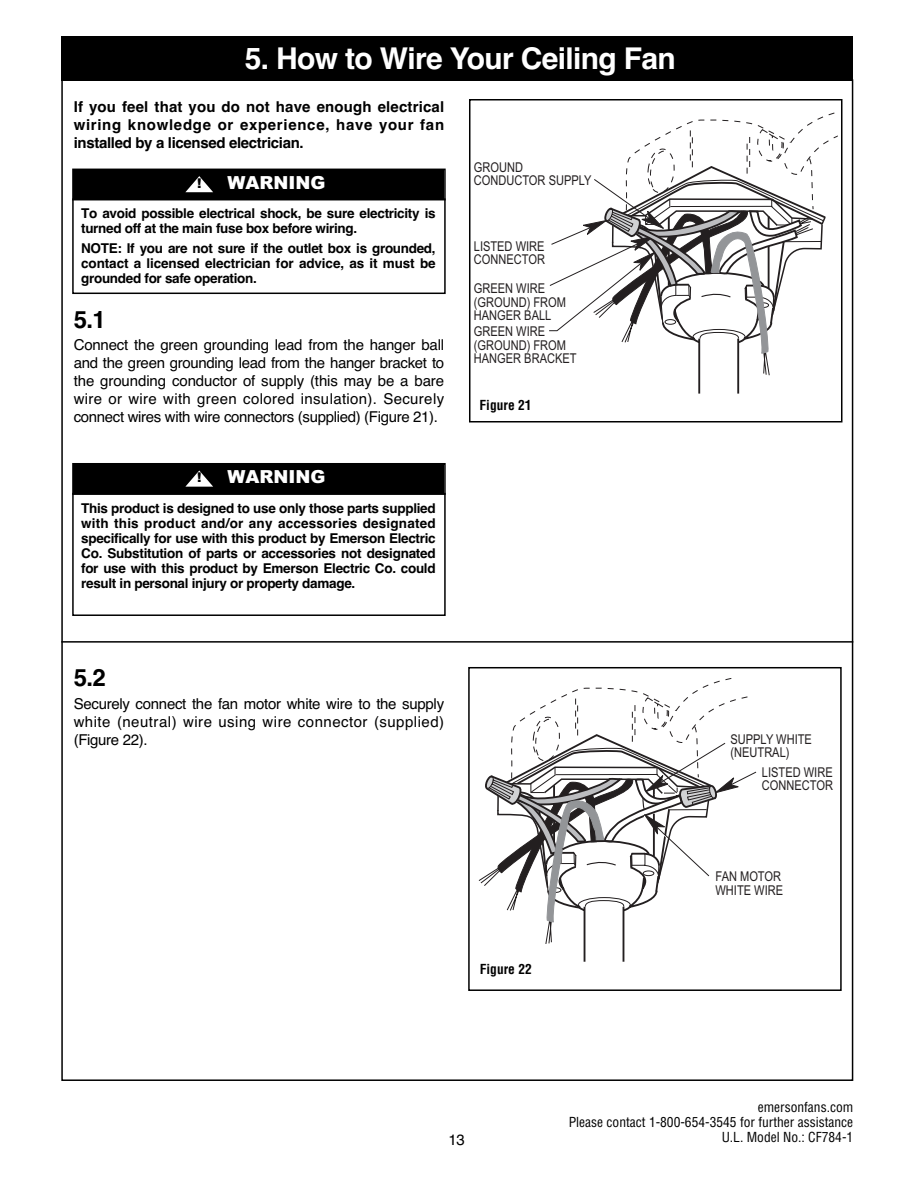
<style>
.page{position:relative;width:918px;height:1188px;background:#fff}
.page>*{position:absolute;margin:0;border:0;box-sizing:border-box;transform-origin:0 0}
.t1{font:700 30px "Helvetica";letter-spacing:-.02em;color:#fff}
.t2{font:700 24px "Helvetica";color:#000}
.t3{font:900 18px "Arial";color:#fff}
.t4{font:15px/18px "Helvetica";letter-spacing:-.02em;color:#000;text-align:justify}
.t5{font:700 15px/18px "Helvetica";letter-spacing:-.02em;color:#000;text-align:justify}
.t6{font:700 13.5px/15px "Helvetica";letter-spacing:-.02em;color:#000;text-align:justify}
.t7{font:13.5px/13.5px "Arial Narrow";color:#231f20}
.t8{font:condensed 13.5px/15px "Helvetica";color:#000;text-align:right}
.t9{font:700 condensed 13.5px "Helvetica";color:#000}
.t10{font:900 13.5px "Arial";color:#000}
</style>
<div class="page">
<svg style="left:479px;top:678px;width:278px;height:284px"></svg>
<div style="left:468px;top:667px;width:374px;height:324px;border:2px solid #000"></div>
<hr style="left:61px;top:641px;width:792px;height:2px;background:#000">
<div style="left:61px;top:36px;width:792px;height:45px;background:#000"></div>
<div style="left:72px;top:198px;width:374px;height:96px;border:2px solid #000"></div>
<div style="left:74px;top:170px;width:370px;height:29px;background:#000"></div>
<div style="left:72px;top:169px;width:374px;height:31px;border:2px solid #000"></div>
<svg style="left:185px;top:176px;width:28px;height:16px"></svg>
<div style="left:72px;top:493px;width:374px;height:123px;border:2px solid #000"></div>
<div style="left:74px;top:464px;width:370px;height:29px;background:#000"></div>
<div style="left:72px;top:463px;width:374px;height:32px;border:2px solid #000"></div>
<svg style="left:185px;top:471px;width:28px;height:16px"></svg>
<svg style="left:549px;top:112px;width:289px;height:282px"></svg>
<div style="left:469px;top:99px;width:373px;height:324px;border:2px solid #000"></div>
<h1 class="t1" style="left:245px;top:41px;width:432px">5. How to Wire Your Ceiling Fan</h1>
<p class="t5" style="left:74px;top:98px;width:372px">If you feel that you do not have enough electrical wiring knowledge or experience, have your fan installed by a licensed electrician.</p>
<p class="t10" style="left:197px;top:175px;width:6px">!</p>
<h3 class="t3" style="left:228px;top:172px;width:99px">WARNING</h3>
<p class="t6" style="left:81px;top:206px;width:356px">To avoid possible electrical shock, be sure electricity is turned off at the main fuse box before wiring.</p>
<p class="t6" style="left:81px;top:241px;width:356px">NOTE: If you are not sure if the outlet box is grounded, contact a licensed electrician for advice, as it must be grounded for safe operation.</p>
<h2 class="t2" style="left:74px;top:305px;width:34px">5.1</h2>
<p class="t4" style="left:74px;top:336px;width:372px">Connect the green grounding lead from the hanger ball and the green grounding lead from the hanger bracket to the grounding conductor of supply (this may be a bare wire or wire with green colored insulation). Securely connect wires with wire connectors (supplied) (Figure 21).</p>
<p class="t10" style="left:197px;top:469px;width:6px">!</p>
<h3 class="t3" style="left:228px;top:467px;width:99px">WARNING</h3>
<p class="t6" style="left:81px;top:501px;width:356px">This product is designed to use only those parts supplied with this product and/or any accessories designated specifically for use with this product by Emerson Electric Co. Substitution of parts or accessories not designated for use with this product by Emerson Electric Co. could result in personal injury or property damage.</p>
<p class="t7" style="left:474px;top:160px;width:119px">GROUND<br>CONDUCTOR SUPPLY</p>
<p class="t7" style="left:474px;top:239px;width:73px">LISTED WIRE<br>CONNECTOR</p>
<p class="t7" style="left:474px;top:282px;width:94px">GREEN WIRE (GROUND) FROM<br>HANGER BALL</p>
<p class="t7" style="left:474px;top:324px;width:104px">GREEN WIRE (GROUND) FROM<br>HANGER BRACKET</p>
<p class="t9" style="left:480px;top:397px;width:54px">Figure 21</p>
<h2 class="t2" style="left:74px;top:664px;width:34px">5.2</h2>
<p class="t4" style="left:74px;top:695px;width:372px">Securely connect the fan motor white wire to the supply white (neutral) wire using wire connector (supplied) (Figure 22).</p>
<p class="t9" style="left:480px;top:962px;width:54px">Figure 22</p>
<p class="t7" style="left:731px;top:732px;width:83px">SUPPLY WHITE (NEUTRAL)</p>
<p class="t7" style="left:762px;top:765px;width:73px">LISTED WIRE<br>CONNECTOR</p>
<p class="t7" style="left:716px;top:870px;width:69px">FAN MOTOR<br>WHITE WIRE</p>
<p class="t4" style="left:448px;top:1131px;width:18px">13</p>
<p class="t8" style="left:569px;top:1099px;width:286px">emersonfans.com<br>Please contact 1-800-654-3545 for further assistance<br>U.L. Model No.: CF784-1</p>
</div>
